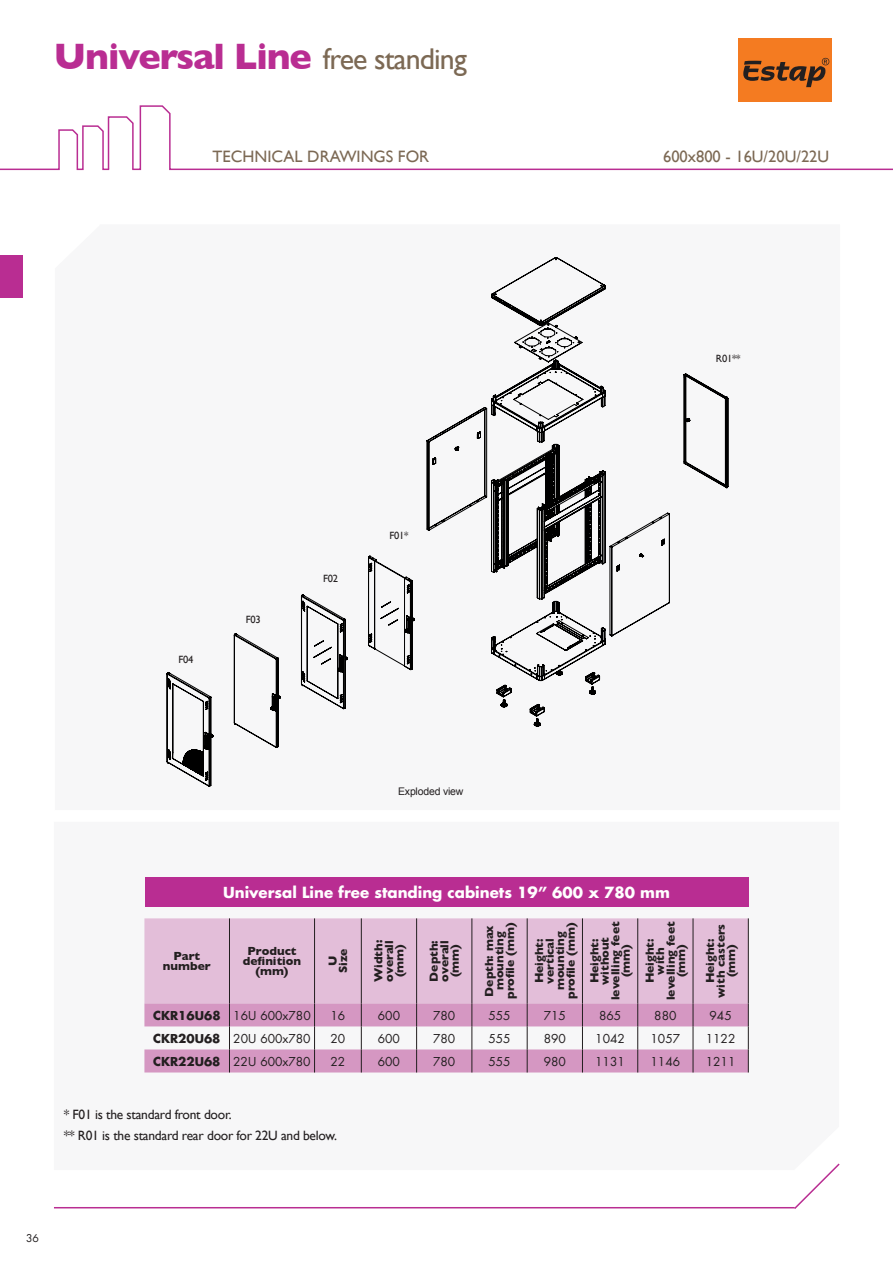
<style>
.page{position:relative;width:893px;height:1263px;background:#fff}
.page>*{position:absolute;margin:0;border:0;box-sizing:border-box;transform-origin:0 0}
.t1{font:700 37.5px "Gill Sans";letter-spacing:-.03em;color:#b92d92}
.t2{font:16.5px "Gill Sans";color:#7c6954}
.t3{font:700 15px "Futura";color:#fff}
.t4{font:13.5px/21px "Gill Sans";letter-spacing:-.02em;color:#231f20}
.t5{font:700 12px/10.5px "Gill Sans";color:#231f20;text-align:center}
.t6{font:12px "Futura";color:#231f20}
.t7{font:10.5px "Gill Sans";letter-spacing:-.02em;color:#231f20}
.t8{font:10.5px "Arial";letter-spacing:-.02em;color:#231f20}
.t9{font:10.5px "Futura";color:#231f20}
.s1{font-weight:400;font-size:30px;color:#7c6954}
.s2{font-weight:700}
</style>
<div class="page">
<svg style="left:0;top:116px;width:131px;height:55px"></svg>
<svg style="left:131px;top:105px;width:762px;height:66px"></svg>
<div style="left:0;top:255px;width:23px;height:43px;background:#b92d92"></div>
<div style="left:738px;top:39px;width:93px;height:63px;background:#f47b21"></div>
<svg style="left:743px;top:58px;width:86px;height:29px"></svg>
<hr style="left:54px;top:1207px;width:741px;height:1px;background:#b92d92">
<svg style="left:792px;top:1164px;width:48px;height:45px"></svg>
<div style="left:144px;top:918px;width:604px;height:85px;background:#e3bed9"></div>
<hr style="left:229px;top:918px;width:1px;height:85px;background:#231f20">
<hr style="left:314px;top:918px;width:1px;height:85px;background:#231f20">
<hr style="left:361px;top:918px;width:1px;height:85px;background:#231f20">
<hr style="left:416px;top:918px;width:1px;height:85px;background:#231f20">
<hr style="left:472px;top:918px;width:1px;height:85px;background:#231f20">
<hr style="left:527px;top:918px;width:1px;height:85px;background:#231f20">
<hr style="left:582px;top:918px;width:1px;height:85px;background:#231f20">
<hr style="left:637px;top:918px;width:1px;height:85px;background:#231f20">
<hr style="left:693px;top:918px;width:1px;height:85px;background:#231f20">
<hr style="left:748px;top:918px;width:1px;height:85px;background:#231f20">
<svg style="left:144px;top:1003px;width:605px;height:69px"></svg>
<div style="left:145px;top:877px;width:603px;height:30px;background:#b92d92"></div>
<svg style="left:166px;top:257px;width:562px;height:530px"></svg>
<h1 class="t1" style="left:54px;top:41px;width:414px">Universal Line <span class="s1">free standing</span></h1>
<h2 class="t2" style="left:213px;top:146px;width:218px">TECHNICAL DRAWINGS FOR</h2>
<h2 class="t2" style="left:663px;top:146px;width:168px">600x800 - 16U/20U/22U</h2>
<p class="t7" style="left:716px;top:352px;width:26px">R01**</p>
<p class="t7" style="left:179px;top:653px;width:17px">F04</p>
<p class="t7" style="left:246px;top:613px;width:17px">F03</p>
<p class="t7" style="left:323px;top:572px;width:17px">F02</p>
<p class="t7" style="left:389px;top:529px;width:21px">F01*</p>
<p class="t8" style="left:398px;top:787px;width:67px">Exploded view</p>
<p class="t3" style="left:223px;top:885px;width:448px">Universal Line free standing cabinets 19” 600 x 780 mm</p>
<p class="t5" style="left:163px;top:951px;width:49px">Part number</p>
<p class="t5" style="left:243px;top:946px;width:60px">Product dei nition (mm)</p>
<p class="t5" style="left:328px;top:973px;width:26px;rotate:-90deg">U<br>Size</p>
<p class="t5" style="left:374px;top:982px;width:44px;rotate:-90deg">Width: overall (mm)</p>
<p class="t5" style="left:429px;top:981px;width:43px;rotate:-90deg">Depth: overall (mm)</p>
<p class="t5" style="left:485px;top:999px;width:78px;rotate:-90deg">Depth: max mounting proile (mm)</p>
<p class="t5" style="left:535px;top:999px;width:78px;rotate:-90deg">Height: vertical mounting proile (mm)</p>
<p class="t5" style="left:590px;top:1000px;width:80px;rotate:-90deg">Height: without levelling feet (mm)</p>
<p class="t5" style="left:645px;top:1000px;width:80px;rotate:-90deg">Height:<br>with levelling feet (mm)</p>
<p class="t5" style="left:706px;top:998px;width:76px;rotate:-90deg">Height: with casters (mm)</p>
<p class="t6" style="left:153px;top:1010px;width:159px"><span class="s2">CKR16U68</span> 16U 600x780</p>
<p class="t6" style="left:330px;top:1010px;width:16px">16</p>
<p class="t6" style="left:378px;top:1010px;width:24px">600</p>
<p class="t6" style="left:433px;top:1010px;width:24px">780</p>
<p class="t6" style="left:488px;top:1010px;width:24px">555</p>
<p class="t6" style="left:544px;top:1010px;width:24px">715</p>
<p class="t6" style="left:599px;top:1010px;width:24px">865</p>
<p class="t6" style="left:654px;top:1010px;width:24px">880</p>
<p class="t6" style="left:709px;top:1010px;width:24px">945</p>
<p class="t6" style="left:153px;top:1033px;width:159px"><span class="s2">CKR20U68</span> 20U 600x780</p>
<p class="t6" style="left:330px;top:1033px;width:16px">20</p>
<p class="t6" style="left:378px;top:1033px;width:24px">600</p>
<p class="t6" style="left:433px;top:1033px;width:24px">780</p>
<p class="t6" style="left:488px;top:1033px;width:24px">555</p>
<p class="t6" style="left:544px;top:1033px;width:24px">890</p>
<p class="t6" style="left:595px;top:1033px;width:31px">1042</p>
<p class="t6" style="left:650px;top:1033px;width:31px">1057</p>
<p class="t6" style="left:706px;top:1033px;width:31px">1122</p>
<p class="t6" style="left:153px;top:1056px;width:159px"><span class="s2">CKR22U68</span> 22U 600x780</p>
<p class="t6" style="left:330px;top:1056px;width:16px">22</p>
<p class="t6" style="left:378px;top:1056px;width:24px">600</p>
<p class="t6" style="left:433px;top:1056px;width:24px">780</p>
<p class="t6" style="left:488px;top:1056px;width:24px">555</p>
<p class="t6" style="left:544px;top:1056px;width:24px">980</p>
<p class="t6" style="left:595px;top:1056px;width:31px">1131</p>
<p class="t6" style="left:650px;top:1056px;width:31px">1146</p>
<p class="t6" style="left:706px;top:1056px;width:31px">1211</p>
<p class="t4" style="left:64px;top:1104px;width:275px">* F01 is the standard front door.<br>** R01 is the standard rear door for 22U and below.</p>
<p class="t9" style="left:26px;top:1233px;width:14px">36</p>
</div>
